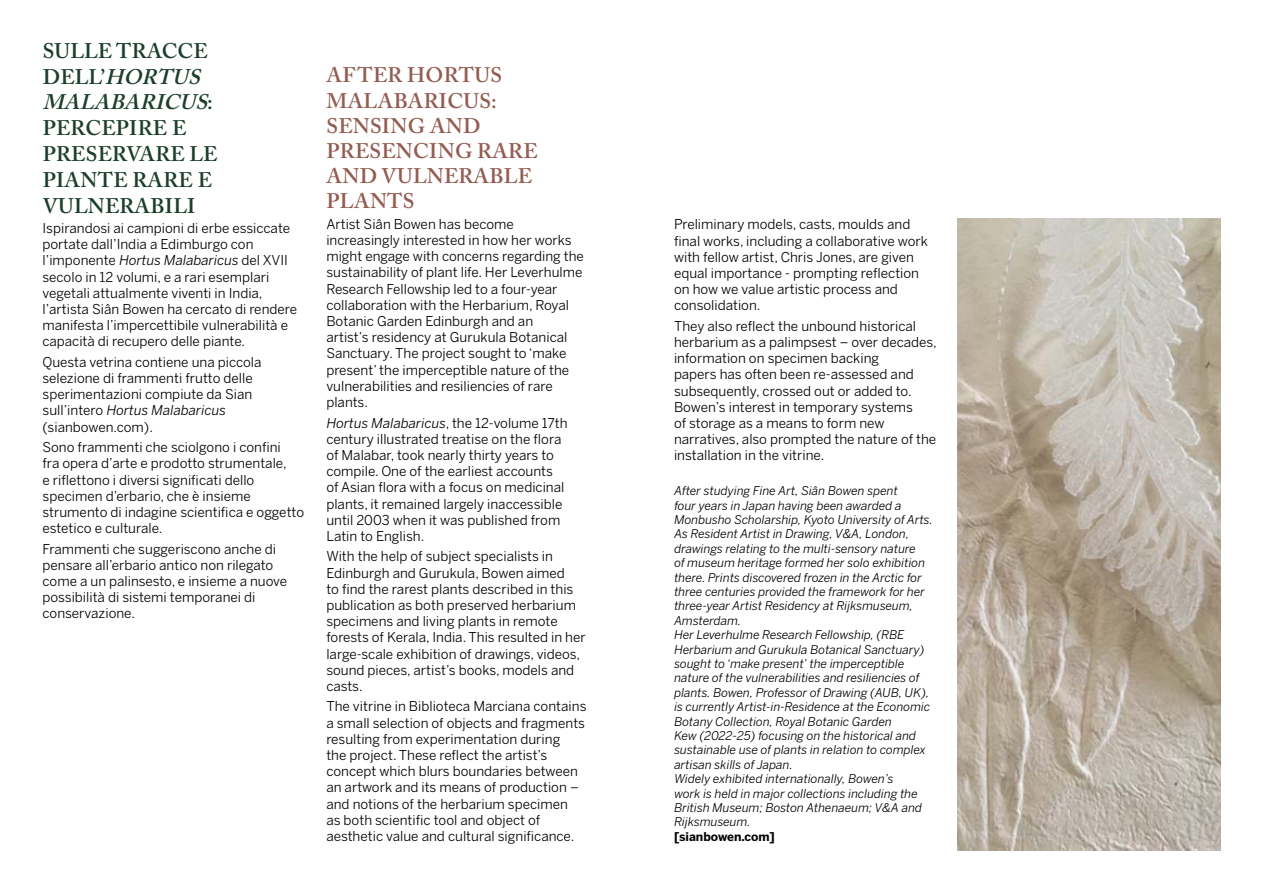
<style>
.page{position:relative;width:1263px;height:893px;background:#fff}
.page>*{position:absolute;margin:0;border:0;box-sizing:border-box;transform-origin:0 0}
.t1{font:600 21px/25.8px "Adobe Caslon Pro";letter-spacing:.015em;color:#1c3f2c}
.t2{font:600 21px/25.2px "Adobe Caslon Pro";letter-spacing:.015em;color:#945d52}
.t3{font:13.5px/16.2px "Benton Sans";color:#000}
.t4{font:italic 12px/14.4px "Benton Sans";color:#000}
.t5{font:700 12px "Benton Sans";color:#000}
.s1{font-style:italic}
</style>
<div class="page">
<img style="left:958px;top:219px;width:262px;height:631px">
<h1 class="t1" style="left:43px;top:38px;width:177px">SULLE TRACCE<br>D E L L’ <span class="s1">HORTUS<br>MALABARICUS</span>:<br>PERCEPIRE E<br>PRESERVARE LE<br>PIANTE RARE E<br>VULNERABILI</h1>
<p class="t3" style="left:43px;top:220px;width:256px">Ispirandosi ai campioni di erbe essiccate portate dall’India a Edimburgo con l’imponente <span class="s1">Hortus Malabaricus</span> del XVII secolo in 12 volumi, e a rari esemplari vegetali attualmente viventi in India, l’artista Siân Bowen ha cercato di rendere manifesta l’impercettibile vulnerabilità e capacità di recupero delle piante.</p>
<p class="t3" style="left:43px;top:354px;width:221px">Questa vetrina contiene una piccola selezione di frammenti frutto delle sperimentazioni compiute da Sian sull’intero <span class="s1">Hortus Malabaricus </span>(sianbowen.com).</p>
<p class="t3" style="left:43px;top:439px;width:263px">Sono frammenti che sciolgono i confini<br>fra opera d’arte e prodotto strumentale,<br>e riflettono i diversi significati dello specimen d’erbario, che è insieme strumento di indagine scientifica e oggetto estetico e culturale.</p>
<p class="t3" style="left:43px;top:540px;width:246px">Frammenti che suggeriscono anche di pensare all’erbario antico non rilegato come a un palinsesto, e insieme a nuove possibilità di sistemi temporanei di conservazione.</p>
<h1 class="t2" style="left:326px;top:63px;width:213px">AFTER HORTUS<br>MALABARICUS:<br>SENSING AND<br>PRESENCING RARE<br>AND VULNERABLE<br>PLANTS</h1>
<p class="t3" style="left:326px;top:216px;width:259px">Artist Siân Bowen has become increasingly interested in how her works might engage with concerns regarding the sustainability of plant life. Her Leverhulme Research Fellowship led to a four-year collaboration with the Herbarium, Royal Botanic Garden Edinburgh and an<br>artist’s residency at Gurukula Botanical Sanctuary. The project sought to ‘make present’ the imperceptible nature of the vulnerabilities and resiliencies of rare plants.</p>
<p class="t3" style="left:326px;top:414px;width:243px"><span class="s1">Hortus Malabaricus</span>, the 12-volume 17th century illustrated treatise on the flora of Malabar, took nearly thirty years to compile. One of the earliest accounts of Asian flora with a focus on medicinal plants, it remained largely inaccessible until 2003 when it was published from Latin to English.</p>
<p class="t3" style="left:326px;top:548px;width:261px">With the help of subject specialists in Edinburgh and Gurukula, Bowen aimed<br>to find the rarest plants described in this publication as both preserved herbarium specimens and living plants in remote forests of Kerala, India. This resulted in her large-scale exhibition of drawings, videos, sound pieces, artist’s books, models and casts.</p>
<p class="t3" style="left:326px;top:698px;width:262px">The vitrine in Biblioteca Marciana contains a small selection of objects and fragments resulting from experimentation during<br>the project. These reflect the artist’s concept which blurs boundaries between an artwork and its means of production – and notions of the herbarium specimen<br>as both scientific tool and object of aesthetic value and cultural significance.</p>
<p class="t3" style="left:674px;top:216px;width:256px">Preliminary models, casts, moulds and final works, including a collaborative work with fellow artist, Chris Jones, are given equal importance - prompting reflection on how we value artistic process and consolidation.</p>
<p class="t3" style="left:674px;top:318px;width:264px">They also reflect the unbound historical herbarium as a palimpsest – over decades, information on specimen backing<br>papers has often been re-assessed and subsequently, crossed out or added to.<br>Bowen’s interest in temporary systems<br>of storage as a means to form new narratives, also prompted the nature of the installation in the vitrine.</p>
<p class="t4" style="left:674px;top:484px;width:260px">After studying Fine Art, Siân Bowen spent<br>four years in Japan having been awarded a Monbusho Scholarship, Kyoto University of Arts.<br>As Resident Artist in Drawing, V&amp;A, London, drawings relating to the multi-sensory nature<br>of museum heritage formed her solo exhibition there. Prints discovered frozen in the Arctic for three centuries provided the framework for her three-year Artist Residency at Rijksmuseum, Amsterdam.<br>Her Leverhulme Research Fellowship, (RBE Herbarium and Gurukula Botanical Sanctuary) sought to ‘make present’ the imperceptible nature of the vulnerabilities and resiliencies of plants. Bowen, Professor of Drawing (AUB, UK), is currently Artist-in-Residence at the Economic Botany Collection, Royal Botanic Garden<br>Kew (2022-25) focusing on the historical and sustainable use of plants in relation to complex artisan skills of Japan.<br>Widely exhibited internationally, Bowen’s<br>work is held in major collections including the British Museum; Boston Athenaeum; V&amp;A and Rijksmuseum.</p>
<p class="t5" style="left:674px;top:829px;width:102px">[sianbowen.com]</p>
</div>
